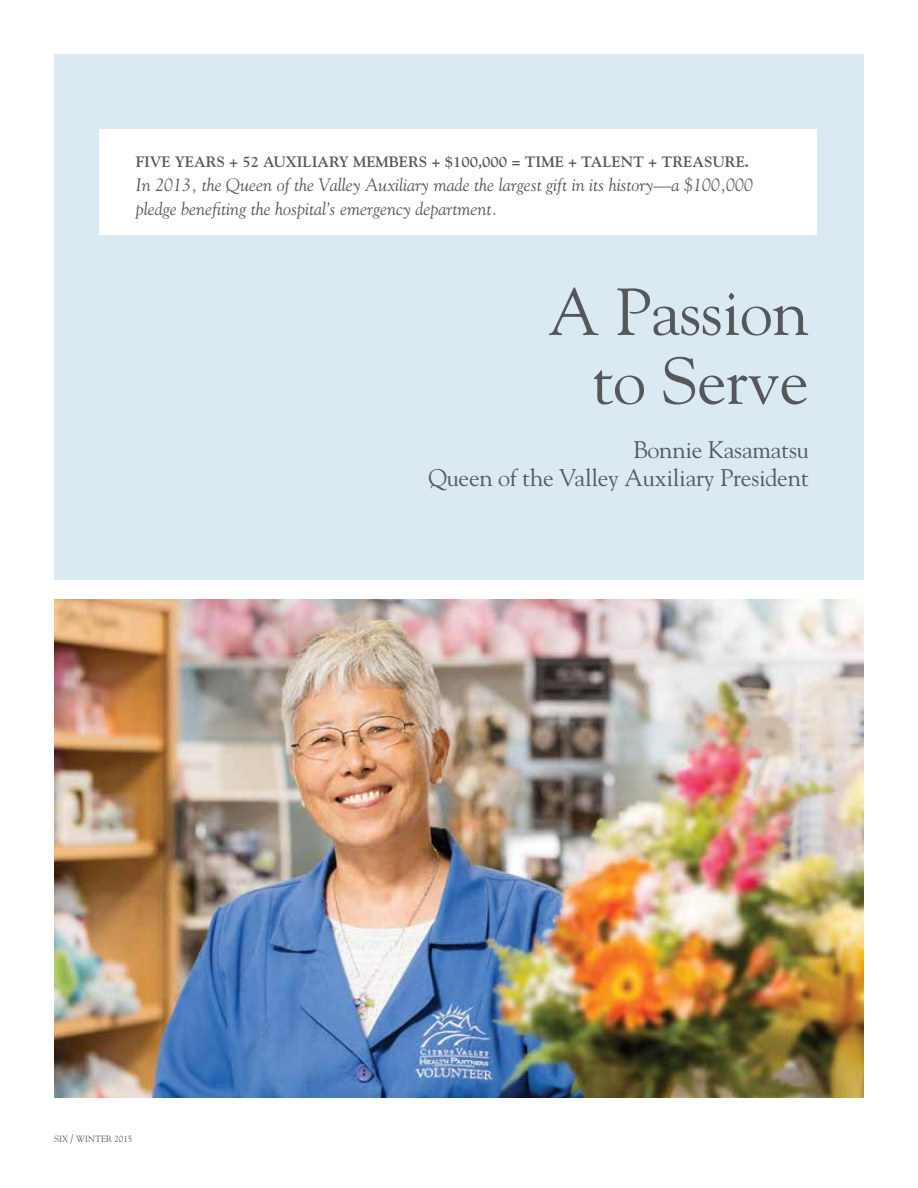
<style>
.page{position:relative;width:918px;height:1188px;background:#fff}
.page>*{position:absolute;margin:0;border:0;box-sizing:border-box;transform-origin:0 0}
.t1{font:66px/69px "Goudy";letter-spacing:-.01em;color:#55575a;text-align:right}
.t2{font:24px/28.5px "Goudy";letter-spacing:-.01em;color:#55575a;text-align:right}
.t3{font:italic 18px/24px "Goudy";color:#55575a}
.t4{font:700 15px "Goudy";color:#55575a}
.t5{font:9px "Goudy";color:#55575a}
.s1{font-size:10.5px}
</style>
<div class="page">
<img style="left:54px;top:599px;width:810px;height:499px">
<div style="left:54px;top:54px;width:810px;height:526px;background:#dbe9f3"></div>
<div style="left:99px;top:129px;width:717px;height:106px;background:#fff"></div>
<p class="t4" style="left:136px;top:152px;width:615px">FIVE YEARS + 52 AUXILIARY MEMBERS + $100,000 = TIME + TALENT + TREASURE.</p>
<p class="t3" style="left:136px;top:172px;width:619px">In 2013, the Queen of the Valley Auxiliary made the largest gift in its history—a $100,000 pledge benefiting the hospital’s emergency department.</p>
<p class="t5" style="left:54px;top:1134px;width:80px">SIX <span class="s1">/</span> WINTER 2015</p>
<h1 class="t1" style="left:548px;top:275px;width:262px">A Passion to Serve</h1>
<h2 class="t2" style="left:428px;top:435px;width:382px">Bonnie Kasamatsu<br>Queen of the Valley Auxiliary President</h2>
</div>
